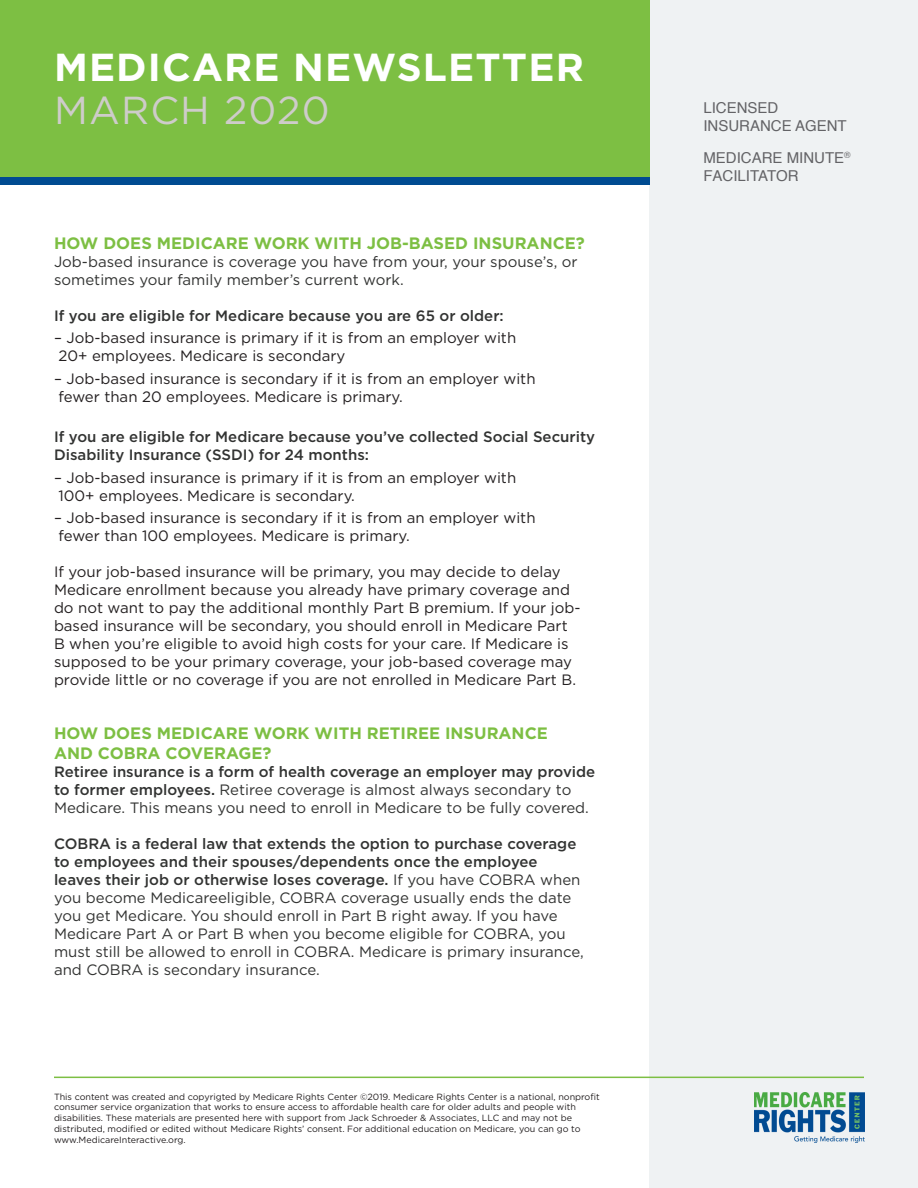
<style>
.page{position:relative;width:918px;height:1188px;background:#fff}
.page>*{position:absolute;margin:0;border:0;box-sizing:border-box;transform-origin:0 0}
.t1{font:700 39px "Gotham";letter-spacing:.03em;color:#fff}
.t2{font:39px "Gotham";letter-spacing:.03em;color:#ceccca}
.t3{font:700 16.5px/19.8px "Gotham";color:#7dbf43}
.t4{font:15px/18px "Gotham";color:#231f20}
.t5{font:15px/18px "Gotham";color:#323332}
.t6{font:500 15px/18px "Gotham";color:#323332}
.t7{font:15px/18px "Helvetica";color:#636366}
.t8{font:9px/10.8px "Gotham";color:#231f20}
.s1{font-weight:500}
</style>
<div class="page">
<div style="left:649px;top:0;width:269px;height:1188px;background:#eff2f3"></div>
<div style="left:0;top:0;width:649px;height:177px;background:#7dbf43"></div>
<div style="left:0;top:177px;width:649px;height:8px;background:#004b91"></div>
<hr style="left:54px;top:1077px;width:810px;height:1px;background:#7dbf43">
<img style="left:754px;top:1092px;width:111px;height:51px">
<h1 class="t1" style="left:54px;top:41px;width:531px">MEDICARE NEWSLETTER</h1>
<h1 class="t2" style="left:54px;top:85px;width:277px">MARCH 2020</h1>
<p class="t3" style="left:54px;top:233px;width:532px">HOW DOES MEDICARE WORK WITH JOB-BASED INSURANCE?</p>
<p class="t5" style="left:54px;top:252px;width:525px">Job-based insurance is coverage you have from your, your spouse’s, or sometimes your family member’s current work.</p>
<p class="t6" style="left:54px;top:306px;width:451px">If you are eligible for Medicare because you are 65 or older:</p>
<p class="t4" style="left:58px;top:328px;width:459px;text-indent:-4px">– Job-based insurance is primary if it is from an employer with<br>20+ employees. Medicare is secondary</p>
<p class="t4" style="left:58px;top:369px;width:479px;text-indent:-4px">– Job-based insurance is secondary if it is from an employer with fewer than 20 employees. Medicare is primary.</p>
<p class="t6" style="left:54px;top:428px;width:543px">If you are eligible for Medicare because you’ve collected Social Security<br>Disability Insurance (SSDI) for 24 months:</p>
<p class="t4" style="left:58px;top:468px;width:459px;text-indent:-4px">– Job-based insurance is primary if it is from an employer with<br>100+ employees. Medicare is secondary.</p>
<p class="t4" style="left:58px;top:508px;width:479px;text-indent:-4px">– Job-based insurance is secondary if it is from an employer with fewer than 100 employees. Medicare is primary.</p>
<p class="t4" style="left:54px;top:562px;width:528px">If your job-based insurance will be primary, you may decide to delay Medicare enrollment because you already have primary coverage and do not want to pay the additional monthly Part B premium. If your job&shy;based insurance will be secondary, you should enroll in Medicare Part B when you’re eligible to avoid high costs for your care. If Medicare is supposed to be your primary coverage, your job-based coverage may provide little or no coverage if you are not enrolled in Medicare Part B.</p>
<p class="t3" style="left:54px;top:723px;width:495px">HOW DOES MEDICARE WORK WITH RETIREE INSURANCE<br>AND COBRA COVERAGE?</p>
<p class="t5" style="left:54px;top:762px;width:543px"><span class="s1">Retiree insurance is a form of health coverage an employer may provide to former employees.</span> Retiree coverage is almost always secondary to<br>Medicare. This means you need to enroll in Medicare to be fully covered.</p>
<p class="t5" style="left:54px;top:834px;width:531px"><span class="s1">COBRA is a federal law that extends the option to purchase coverage to employees and their spouses/dependents once the employee leaves their job or otherwise loses coverage.</span> If you have COBRA when you become Medicareeligible, COBRA coverage usually ends the date you get Medicare. You should enroll in Part B right away. If you have Medicare Part A or Part B when you become eligible for COBRA, you must still be allowed to enroll in COBRA. Medicare is primary insurance, and COBRA is secondary insurance.</p>
<p class="t8" style="left:54px;top:1091px;width:547px">This content was created and copyrigted by Medicare Rights Center ©2019. Medicare Rights Center is a national, nonprofit consumer service organization that works to ensure access to affordable health care for older adults and people with disabilities. These materials are presented here with support from Jack Schroeder &amp; Associates, LLC and may not be distributed, modified or edited without Medicare Rights’ consent. For additional education on Medicare, you can go to www.MedicareInteractive.org.</p>
<p class="t7" style="left:703px;top:100px;width:145px">LICENSED<br>INSURANCE AGENT</p>
<p class="t7" style="left:703px;top:149px;width:149px">MEDICARE MINUTE<sup>®<br></sup>FACILITATOR</p>
</div>
